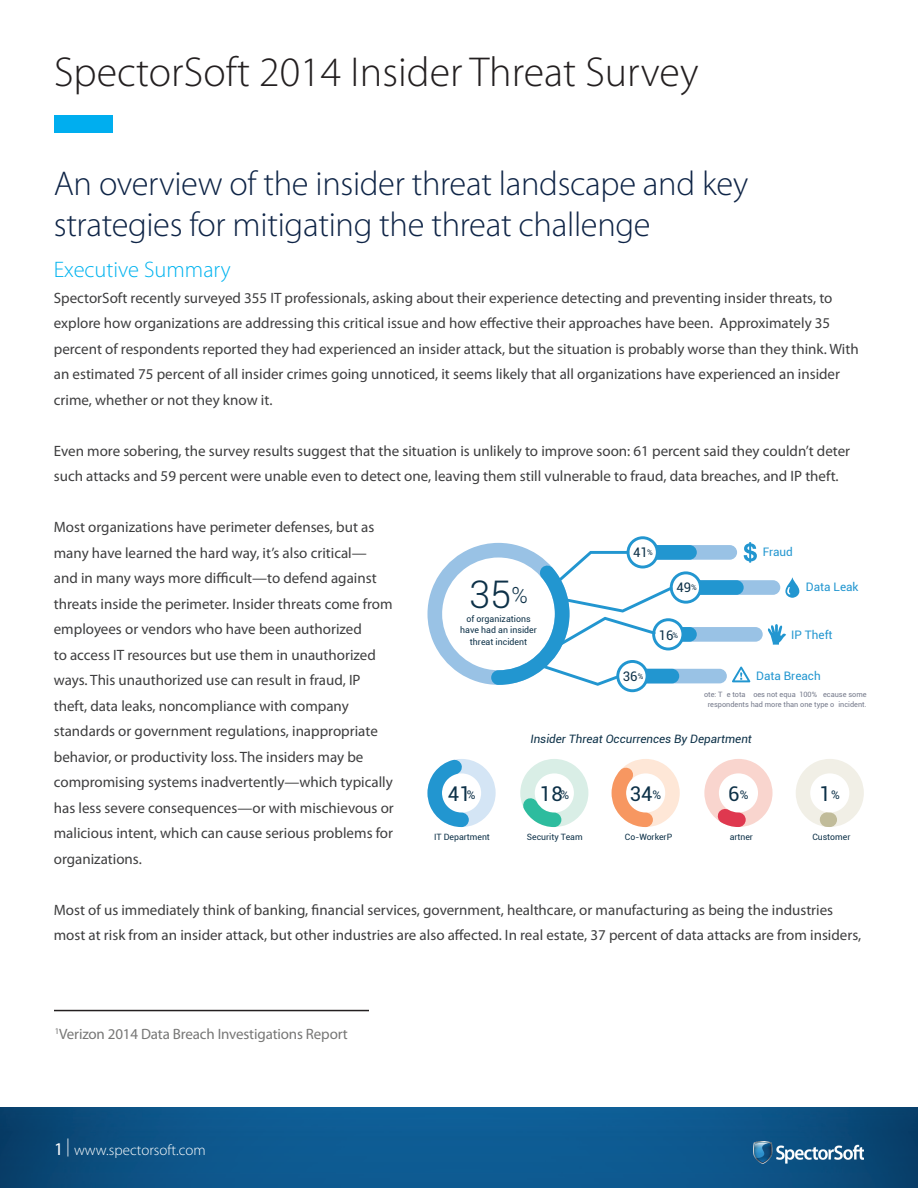
<style>
.page{position:relative;width:918px;height:1188px;background:#fff}
.page>*{position:absolute;margin:0;border:0;box-sizing:border-box;transform-origin:0 0}
.t1{font:300 42px "Myriad Pro";color:#231f20}
.t2{font:300 38.1px "Roboto";color:#0d3148}
.t3{font:300 34.5px/41.4px "Myriad Pro";letter-spacing:-.01em;color:#0e2446}
.t4{font:300 22.5px "Myriad Pro";color:#00b3ef}
.t5{font:20.25px "Roboto";color:#0d3148}
.t6{font:15px/25.5px "Myriad Pro";color:#3e3e3f}
.t7{font:15px "Myriad Pro";letter-spacing:-.01em;color:#777776}
.t8{font:300 15px "Myriad Pro";color:#fff}
.t9{font:13.2px "Roboto";color:#0d3148}
.t10{font:11.7px "Roboto";color:#2296d0}
.t11{font:italic 11.55px "Roboto";color:#0d3148}
.t12{font:8.85px/11.7px "Roboto";color:#0d3148;text-align:center}
.t13{font:8.7px "Roboto";color:#0d3148}
.t14{font:7.35px/10.2px "Roboto";color:#74798a;text-align:right}
.s1{font-size:22.2px}
.s2{font-size:11.85px}
.s3{font-weight:400;font-size:18px}
</style>
<div class="page">
<img style="left:0;top:1107px;width:918px;height:81px">
<img style="left:753px;top:1142px;width:110px;height:21px">
<div style="left:54px;top:116px;width:59px;height:17px;background:#00aeef"></div>
<hr style="left:54px;top:1010px;width:315px;height:1px;background:#231f20">
<svg style="left:427px;top:536px;width:372px;height:156px"></svg>
<svg style="left:520px;top:759px;width:68px;height:68px"></svg>
<svg style="left:796px;top:759px;width:68px;height:68px"></svg>
<svg style="left:704px;top:759px;width:69px;height:68px"></svg>
<svg style="left:612px;top:759px;width:68px;height:68px"></svg>
<svg style="left:427px;top:759px;width:69px;height:68px"></svg>
<h1 class="t1" style="left:54px;top:46px;width:646px">SpectorSoft 2014 Insider Threat Survey</h1>
<h3 class="t3" style="left:54px;top:163px;width:696px">An overview of the insider threat landscape and key strategies for mitigating the threat challenge</h3>
<h3 class="t4" style="left:54px;top:256px;width:178px">Executive Summary</h3>
<p class="t6" style="left:54px;top:285px;width:806px">SpectorSoft recently surveyed 355 IT professionals, asking about their experience detecting and preventing insider threats, to explore how organizations are addressing this critical issue and how effective their approaches have been. Approximately 35 percent of respondents reported they had experienced an insider attack, but the situation is probably worse than they think. With an estimated 75 percent of all insider crimes going unnoticed, it seems likely that all organizations have experienced an insider crime, whether or not they know it.</p>
<p class="t6" style="left:54px;top:438px;width:798px">Even more sobering, the survey results suggest that the situation is unlikely to improve soon: 61 percent said they couldn’t deter such attacks and 59 percent were unable even to detect one, leaving them still vulnerable to fraud, data breaches, and IP theft.</p>
<p class="t6" style="left:54px;top:514px;width:342px">Most organizations have perimeter defenses, but as many have learned the hard way, it’s also critical— and in many ways more difficult—to defend against threats inside the perimeter. Insider threats come from employees or vendors who have been authorized<br>to access IT resources but use them in unauthorized ways. This unauthorized use can result in fraud, IP theft, data leaks, noncompliance with company standards or government regulations, inappropriate behavior, or productivity loss. The insiders may be compromising systems inadvertently—which typically has less severe consequences—or with mischievous or malicious intent, which can cause serious problems for organizations.</p>
<p class="t6" style="left:54px;top:897px;width:809px">Most of us immediately think of banking, financial services, government, healthcare, or manufacturing as being the industries most at risk from an insider attack, but other industries are also affected. In real estate, 37 percent of data attacks are from insiders,</p>
<p class="t10" style="left:763px;top:543px;width:32px">Fraud</p>
<p class="t9" style="left:633px;top:543px;width:21px">41<sup>%</sup></p>
<h2 class="t2" style="left:469px;top:568px;width:60px">35<span class="s1">%</span></h2>
<p class="t12" style="left:460px;top:612px;width:78px">of organizations have had an insider threat incident</p>
<p class="t10" style="left:806px;top:579px;width:54px">Data Leak</p>
<p class="t9" style="left:676px;top:578px;width:22px">49<sup>%</sup></p>
<p class="t10" style="left:791px;top:627px;width:43px">IP Theft</p>
<p class="t9" style="left:659px;top:626px;width:21px">16<sup>%</sup></p>
<p class="t9" style="left:623px;top:667px;width:22px">36<sup>%</sup></p>
<p class="t10" style="left:756px;top:668px;width:66px">Data Breach</p>
<p class="t14" style="left:708px;top:689px;width:160px">oes not equa 100% ecause some<br>respondents had more than one type o incident.</p>
<p class="t14" style="left:704px;top:689px;width:20px">ote: T</p>
<p class="t14" style="left:727px;top:689px;width:20px">e tota</p>
<p class="t11" style="left:530px;top:731px;width:223px">Insider Threat Occurrences By Department</p>
<h3 class="t5" style="left:540px;top:780px;width:31px">18<span class="s2">%</span></h3>
<h3 class="t5" style="left:630px;top:780px;width:33px">34<span class="s2">%</span></h3>
<h3 class="t5" style="left:728px;top:780px;width:22px">6<span class="s2">%</span></h3>
<h3 class="t5" style="left:820px;top:780px;width:22px">1<span class="s2">%</span></h3>
<h3 class="t5" style="left:448px;top:780px;width:29px">41<span class="s2">%</span></h3>
<p class="t13" style="left:434px;top:831px;width:57px">IT Department</p>
<p class="t13" style="left:527px;top:831px;width:57px">Security Team</p>
<p class="t13" style="left:625px;top:831px;width:49px">Co-WorkerP</p>
<p class="t13" style="left:730px;top:831px;width:25px">artner</p>
<p class="t13" style="left:812px;top:831px;width:40px">Customer</p>
<p class="t7" style="left:55px;top:1025px;width:295px"><sup>1</sup>Verizon 2014 Data Breach Investigations Report</p>
<p class="t8" style="left:54px;top:1141px;width:153px"><span class="s3">1</span> <sup>|</sup> www.spectorsoft.com</p>
</div>
